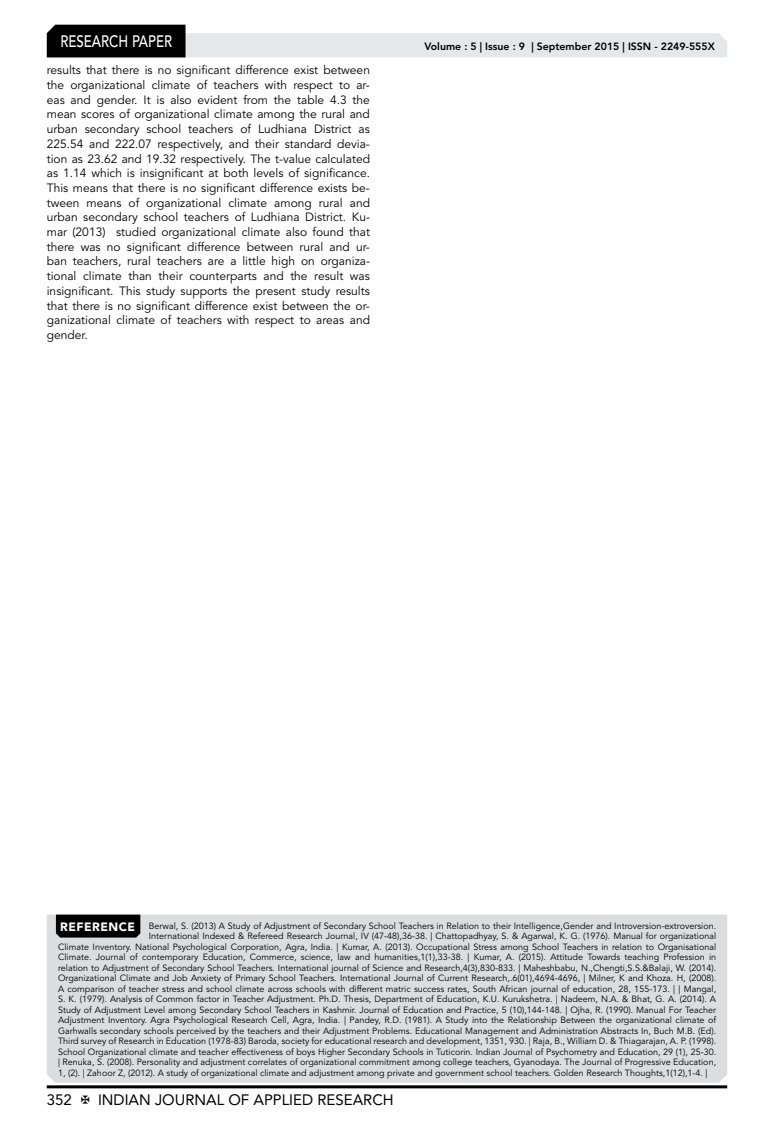
<style>
.page{position:relative;width:774px;height:1136px;background:#fff}
.page>*{position:absolute;margin:0;border:0;box-sizing:border-box;transform-origin:0 0}
.t1{font:500 16.5px "Avenir LT Std";color:#fff;scale:.8 1}
.t2{font:15px "Avenir LT Std";color:#000}
.t3{font:12px/14.7px "Avenir LT Std";color:#000;text-align:justify}
.t4{font:800 10.5px "Avenir LT Std";color:#000}
.t5{font:9px "Avenir LT Std";color:#000}
.s1{font-weight:900;font-size:12px;color:#fff}
</style>
<div class="page">
<hr style="left:47px;top:1085px;width:680px;height:3px;background:#000">
<svg style="left:47px;top:25px;width:680px;height:32px"></svg>
<div style="left:47px;top:914px;width:680px;height:168px;background:#dcddde"></div>
<div style="left:56px;top:914px;width:84px;height:23px;background:#000"></div>
<h1 class="t1" style="left:60px;top:32px;width:139px">RESEARCH PAPER</h1>
<p class="t3" style="left:47px;top:63px;width:325px">results that there is no significant difference exist between the organizational climate of teachers with respect to ar&shy;eas and gender. It is also evident from the table 4.3 the mean scores of organizational climate among the rural and urban secondary school teachers of Ludhiana District as 225.54 and 222.07 respectively, and their standard devia&shy;tion as 23.62 and 19.32 respectively. The t-value calculated as 1.14 which is insignificant at both levels of significance.<br>This means that there is no significant difference exists be&shy;tween means of organizational climate among rural and urban secondary school teachers of Ludhiana District. Ku&shy;mar (2013) studied organizational climate also found that there was no significant difference between rural and ur&shy;ban teachers, rural teachers are a little high on organiza&shy;tional climate than their counterparts and the result was insignificant. This study supports the present study results that there is no significant difference exist between the or&shy;ganizational climate of teachers with respect to areas and gender.</p>
<p class="t4" style="left:424px;top:41px;width:292px">Volume : 5 | Issue : 9 | September 2015 | ISSN - 2249-555X</p>
<p class="t5" style="left:60px;top:920px;width:657px"><span class="s1">REFERENCE</span> Berwal, S. (2013) A Study of Adjustment of Secondary School Teachers in Relation to their Intelligence,Gender and Introversion-extroversion.</p>
<p class="t5" style="left:149px;top:930px;width:569px">International Indexed &amp; Refereed Research Journal, IV (47-48),36-38. | Chattopadhyay, S. &amp; Agarwal, K. G. (1976). Manual for organizational</p>
<p class="t5" style="left:58px;top:941px;width:659px">Climate Inventory. National Psychological Corporation, Agra, India. | Kumar, A. (2013). Occupational Stress among School Teachers in relation to Organisational</p>
<p class="t5" style="left:58px;top:951px;width:660px">Climate. Journal of contemporary Education, Commerce, science, law and humanities,1(1),33-38. | Kumar, A. (2015). Attitude Towards teaching Profession in</p>
<p class="t5" style="left:58px;top:962px;width:659px">relation to Adjustment of Secondary School Teachers. International journal of Science and Research,4(3),830-833. | Maheshbabu, N.,Chengti,S.S.&amp;Balaji, W. (2014).</p>
<p class="t5" style="left:58px;top:972px;width:659px">Organizational Climate and Job Anxiety of Primary School Teachers. International Journal of Current Research,.6(01),4694-4696, | Milner, K and Khoza. H, (2008).</p>
<p class="t5" style="left:58px;top:983px;width:659px">A comparison of teacher stress and school climate across schools with different matric success rates, South African journal of education, 28, 155-173. | | Mangal,</p>
<p class="t5" style="left:58px;top:993px;width:659px">S. K. (1979). Analysis of Common factor in Teacher Adjustment. Ph.D. Thesis, Department of Education, K.U. Kurukshetra. | Nadeem, N.A. &amp; Bhat, G. A. (2014). A</p>
<p class="t5" style="left:58px;top:1004px;width:660px">Study of Adjustment Level among Secondary School Teachers in Kashmir. Journal of Education and Practice, 5 (10),144-148. | Ojha, R. (1990). Manual For Teacher</p>
<p class="t5" style="left:58px;top:1014px;width:659px">Adjustment Inventory. Agra Psychological Research Cell, Agra, India. | Pandey, R.D. (1981). A Study into the Relationship Between the organizational climate of</p>
<p class="t5" style="left:58px;top:1025px;width:660px">Garhwalls secondary schools perceived by the teachers and their Adjustment Problems. Educational Management and Administration Abstracts In, Buch M.B. (Ed).</p>
<p class="t5" style="left:58px;top:1035px;width:660px">Third survey of Research in Education (1978-83) Baroda, society for educational research and development, 1351, 930. | Raja, B., William D. &amp; Thiagarajan, A. P. (1998).</p>
<p class="t5" style="left:58px;top:1046px;width:660px">School Organizational climate and teacher effectiveness of boys Higher Secondary Schools in Tuticorin. Indian Journal of Psychometry and Education, 29 (1), 25-30.</p>
<p class="t5" style="left:58px;top:1056px;width:659px">| Renuka, S. (2008). Personality and adjustment correlates of organizational commitment among college teachers, Gyanodaya. The Journal of Progressive Education,</p>
<p class="t5" style="left:58px;top:1067px;width:651px">1, (2). | Zahoor Z, (2012). A study of organizational climate and adjustment among private and government school teachers. Golden Research Thoughts,1(12),1-4. |</p>
<h2 class="t2" style="left:47px;top:1090px;width:27px">352</h2>
<h2 class="t2" style="left:98px;top:1090px;width:297px">INDIAN JOURNAL OF APPLIED RESEARCH</h2>
</div>
